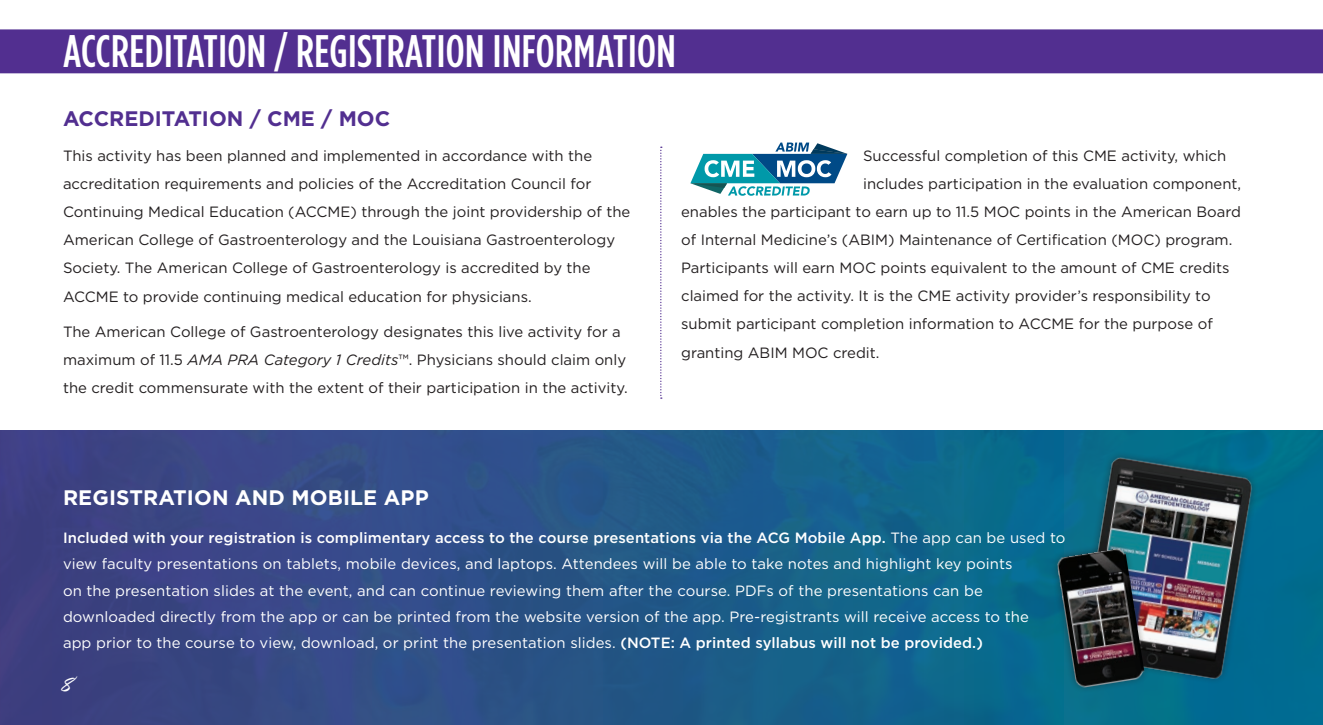
<style>
.page{position:relative;width:1323px;height:725px;background:#fff}
.page>*{position:absolute;margin:0;border:0;box-sizing:border-box;transform-origin:0 0}
.t1{font:500 45.5px "Gotham Condensed";letter-spacing:.01em;color:#fff}
.Presentation{font:28px "The Nauti Gal ROB";color:#fff}
.Program_Title{font:700 21px "Gotham";letter-spacing:.005em;color:#fff}
.Program_Title-2{font:700 21px "Gotham";color:#522f90}
.Program_Title-3{font:14.88px/28px "Gotham";color:#231f20}
.Program_Title-4{font:14.88px/26.2px "Gotham";letter-spacing:.005em;color:#fff}
.s1{font-style:italic}
.s2{font-weight:500}
</style>
<div class="page">
<svg style="left:690px;top:142px;width:157px;height:54px"></svg>
<svg style="left:660px;top:147px;width:2px;height:252px"></svg>
<img style="left:0;top:430px;width:1323px;height:294px">
<svg style="left:1072px;top:448px;width:191px;height:240px;background:#016c8e"></svg>
<img style="left:1072px;top:452px;width:188px;height:233px">
<svg style="left:1047px;top:538px;width:107px;height:159px;background:#236d85"></svg>
<img style="left:1056px;top:547px;width:89px;height:141px">
<div style="left:0;top:29px;width:1323px;height:44px;background:#522f90"></div>
<p class="t1" style="left:63px;top:25px;width:614px">ACCREDITATION / REGISTRATION INFORMATION</p>
<p class="Program_Title-2" style="left:63px;top:104px;width:329px">ACCREDITATION / CME / MOC</p>
<p class="Program_Title-3" style="left:63px;top:142px;width:569px">This activity has been planned and implemented in accordance with the accreditation requirements and policies of the Accreditation Council for Continuing Medical Education (ACCME) through the joint providership of the American College of Gastroenterology and the Louisiana Gastroenterology Society. The American College of Gastroenterology is accredited by the ACCME to provide continuing medical education for physicians.</p>
<p class="Program_Title-3" style="left:63px;top:318px;width:566px">The American College of Gastroenterology designates this live activity for a maximum of 11.5 <span class="s1">AMA PRA Category 1 Credits</span>™. Physicians should claim only the credit commensurate with the extent of their participation in the activity.</p>
<p class="Program_Title-3" style="left:863px;top:142px;width:365px">Successful completion of this CME activity, which</p>
<p class="Program_Title-3" style="left:863px;top:170px;width:380px">includes participation in the evaluation component,</p>
<p class="Program_Title-3" style="left:681px;top:198px;width:561px">enables the participant to earn up to 11.5 MOC points in the American Board</p>
<p class="Program_Title-3" style="left:681px;top:226px;width:553px">of Internal Medicine’s (ABIM) Maintenance of Certification (MOC) program.</p>
<p class="Program_Title-3" style="left:681px;top:254px;width:550px">Participants will earn MOC points equivalent to the amount of CME credits</p>
<p class="Program_Title-3" style="left:681px;top:282px;width:531px">claimed for the activity. It is the CME activity provider’s responsibility to</p>
<p class="Program_Title-3" style="left:681px;top:310px;width:533px">submit participant completion information to ACCME for the purpose of</p>
<p class="Program_Title-3" style="left:681px;top:338px;width:200px">granting ABIM MOC credit.</p>
<p class="Program_Title" style="left:63px;top:483px;width:367px">REGISTRATION AND MOBILE APP</p>
<p class="Program_Title-4" style="left:63px;top:524px;width:1004px"><span class="s2">Included with your registration is complimentary access to the course presentations via the ACG Mobile App.</span> The app can be used to view faculty presentations on tablets, mobile devices, and laptops. Attendees will be able to take notes and highlight key points<br>on the presentation slides at the event, and can continue reviewing them after the course. PDFs of the presentations can be downloaded directly from the app or can be printed from the website version of the app. Pre-registrants will receive access to the<br>app prior to the course to view, download, or print the presentation slides. <span class="s2">(NOTE: A printed syllabus will not be provided.)</span></p>
<p class="Presentation" style="left:61px;top:668px;width:16px">8</p>
</div>
